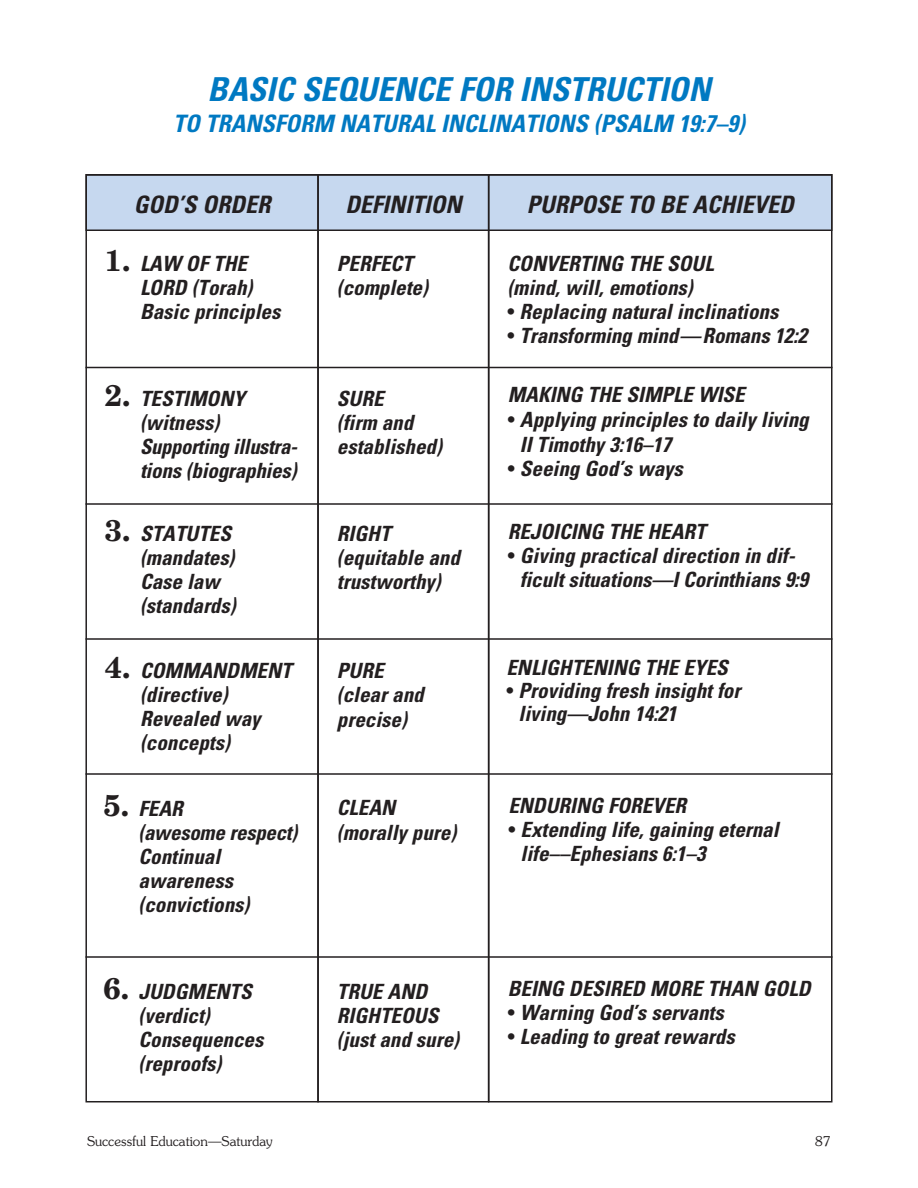
<style>
.page{position:relative;width:918px;height:1188px;background:#fff}
.page>*{position:absolute;margin:0;border:0;box-sizing:border-box;transform-origin:0 0}
.t1{font:italic 700 condensed 33px "Univers";color:#0079c2}
.t2{font:italic 700 condensed 24px "Univers";color:#0079c2}
.t3{font:italic 700 condensed 24px "Univers";color:#231f20}
.t4{font:italic 700 condensed 21px/24px "Univers";color:#231f20}
.t5{font:300 13.5px "Souvenir";color:#231f20}
.s1{font-family:"New Century Schlbk";font-style:normal;font-stretch:normal;font-size:30px}
.s2{font-weight:400;font-style:normal}
</style>
<div class="page">
<div style="left:86px;top:175px;width:746px;height:55px;background:#c6d8ef"></div>
<div style="left:86px;top:174px;width:746px;height:57px;border:2px solid #231f20"></div>
<div style="left:85px;top:174px;width:234px;height:928px;border:2px solid #231f20"></div>
<div style="left:317px;top:174px;width:172px;height:928px;border:2px solid #231f20"></div>
<div style="left:488px;top:174px;width:344px;height:928px;border:2px solid #231f20"></div>
<hr style="left:86px;top:367px;width:746px;height:1px;background:#231f20">
<hr style="left:86px;top:503px;width:746px;height:2px;background:#231f20">
<hr style="left:86px;top:638px;width:746px;height:2px;background:#231f20">
<hr style="left:86px;top:773px;width:746px;height:2px;background:#231f20">
<hr style="left:86px;top:956px;width:746px;height:2px;background:#231f20">
<p class="t1" style="left:208px;top:69px;width:504px">BASIC SEQUENCE FOR INSTRUCTION</p>
<p class="t2" style="left:173px;top:109px;width:573px">TO TRANSFORM NATURAL INCLINATIONS (PSALM 19:7–9)</p>
<p class="t3" style="left:134px;top:189px;width:138px">GOD’S ORDER</p>
<p class="t4" style="left:140px;top:252px;width:142px;text-indent:-35px"><span class="s1">1.</span> LAW OF THE<br>LORD (Torah)<br>Basic principles</p>
<p class="t4" style="left:140px;top:387px;width:159px;text-indent:-35px"><span class="s1">2.</span> TESTIMONY (witness)<br>Supporting illustra&shy;tions (biographies)</p>
<p class="t4" style="left:140px;top:522px;width:97px;text-indent:-35px"><span class="s1">3.</span> STATUTES (mandates)<br>Case law (standards)</p>
<p class="t4" style="left:140px;top:658px;width:153px;text-indent:-35px"><span class="s1">4.</span> COMMANDMENT (directive)<br>Revealed way (concepts)</p>
<p class="t4" style="left:139px;top:796px;width:160px;text-indent:-35px"><span class="s1">5.</span> FEAR<br>(awesome respect)<br>Continual awareness (convictions)</p>
<p class="t4" style="left:139px;top:979px;width:126px;text-indent:-35px"><span class="s1">6.</span> JUDGMENTS (verdict)<br>Consequences (reproofs)</p>
<p class="t3" style="left:345px;top:189px;width:118px">DEFINITION</p>
<p class="t4" style="left:337px;top:252px;width:93px">PERFECT (complete)</p>
<p class="t4" style="left:337px;top:387px;width:106px">SURE<br>(firm and established)</p>
<p class="t4" style="left:337px;top:522px;width:124px">RIGHT (equitable and trustworthy)</p>
<p class="t4" style="left:337px;top:658px;width:88px;line-height:24.8px">PURE (clear and precise)</p>
<p class="t4" style="left:337px;top:795px;width:121px;line-height:24.8px">CLEAN (morally pure)</p>
<p class="t4" style="left:337px;top:979px;width:124px">TRUE AND<br>RIGHTEOUS (just and sure)</p>
<p class="t3" style="left:527px;top:189px;width:268px">PURPOSE TO BE ACHIEVED</p>
<p class="t4" style="left:507px;top:252px;width:208px">CONVERTING THE SOUL</p>
<p class="t4" style="left:507px;top:276px;width:187px">(mind, will, emotions)</p>
<p class="t4" style="left:507px;top:300px;width:272px"><span class="s2">•</span> Replacing natural inclinations</p>
<p class="t4" style="left:507px;top:324px;width:301px"><span class="s2">•</span> Transforming mind—Romans 12:2</p>
<p class="t4" style="left:508px;top:383px;width:239px">MAKING THE SIMPLE WISE</p>
<p class="t4" style="left:520px;top:407px;width:290px;line-height:24.8px;text-indent:-12px"><span class="s2">•</span> Applying principles to daily living<br>II Timothy 3:16–17</p>
<p class="t4" style="left:508px;top:456px;width:177px"><span class="s2">•</span> Seeing God’s ways</p>
<p class="t4" style="left:508px;top:519px;width:200px">REJOICING THE HEART</p>
<p class="t4" style="left:520px;top:543px;width:290px;text-indent:-12px"><span class="s2">•</span> Giving practical direction in dif&shy;ficult situations—I Corinthians 9:9</p>
<p class="t4" style="left:506px;top:655px;width:223px">ENLIGHTENING THE EYES</p>
<p class="t4" style="left:519px;top:679px;width:223px;line-height:23.2px;text-indent:-12px"><span class="s2">•</span> Providing fresh insight for living—John 14:21</p>
<p class="t4" style="left:508px;top:793px;width:179px">ENDURING FOREVER</p>
<p class="t4" style="left:521px;top:817px;width:260px;text-indent:-12px"><span class="s2">•</span> Extending life, gaining eternal life––Ephesians 6:1–3</p>
<p class="t4" style="left:508px;top:976px;width:304px">BEING DESIRED MORE THAN GOLD</p>
<p class="t4" style="left:508px;top:1000px;width:217px"><span class="s2">•</span> Warning God’s servants</p>
<p class="t4" style="left:508px;top:1024px;width:228px"><span class="s2">•</span> Leading to great rewards</p>
<p class="t5" style="left:87px;top:1133px;width:187px">Successful Education—Saturday</p>
<p class="t5" style="left:815px;top:1133px;width:18px">87</p>
</div>
